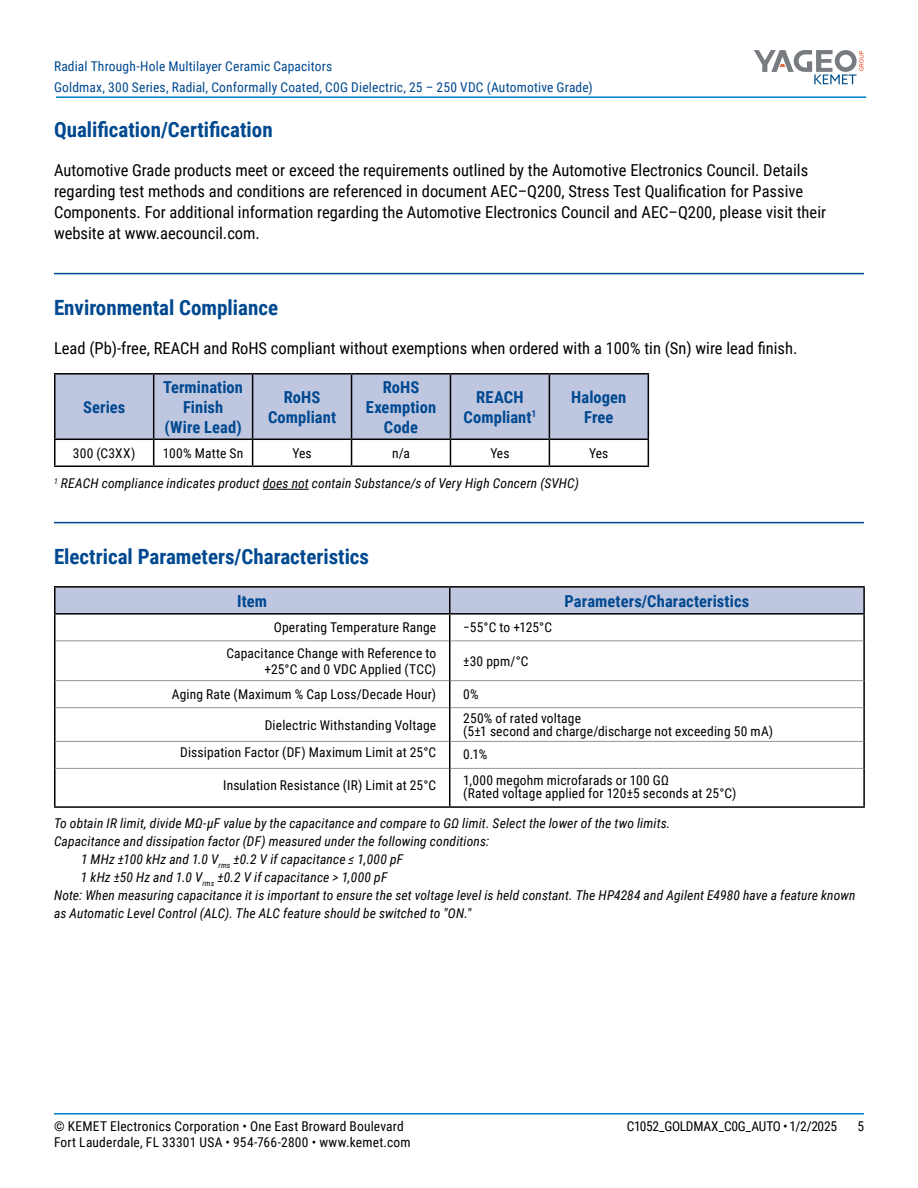
<style>
.page{position:relative;width:918px;height:1188px;background:#fff}
.page>*{position:absolute;margin:0;border:0;box-sizing:border-box;transform-origin:0 0}
.t1{font:700 21px "Roboto Condensed";color:#004990}
.t2{font:16.5px/21px "Roboto Condensed";color:#000}
.t3{font:700 16.5px/19.8px "Roboto Condensed";letter-spacing:.005em;color:#004990;text-align:center}
.t4{font:italic 13.5px "Roboto Condensed";letter-spacing:.01em;color:#000}
.t5{font:13.5px/13.5px "Roboto Condensed";letter-spacing:.015em;color:#000}
.t6{font:13.5px/21px "Roboto Condensed";letter-spacing:.01em;color:#004990}
.t7{font:13.5px "Roboto Condensed";letter-spacing:-.025em;color:#000}
</style>
<div class="page">
<hr style="left:54px;top:1113px;width:810px;height:2px;background:#007dc3">
<hr style="left:56px;top:96px;width:810px;height:2px;background:#007dc3">
<svg style="left:754px;top:50px;width:110px;height:34px"></svg>
<hr style="left:54px;top:273px;width:810px;height:1px;background:#004990">
<hr style="left:263px;top:489px;width:46px;height:1px;background:#000">
<hr style="left:54px;top:522px;width:810px;height:1px;background:#004990">
<hr style="left:54px;top:439px;width:100px;height:1px;background:#000">
<svg style="left:56px;top:375px;width:593px;height:91px"></svg>
<hr style="left:54px;top:373px;width:100px;height:2px;background:#000">
<hr style="left:54px;top:375px;width:2px;height:64px;background:#000">
<hr style="left:154px;top:373px;width:99px;height:2px;background:#000">
<hr style="left:253px;top:373px;width:99px;height:2px;background:#000">
<hr style="left:352px;top:373px;width:98px;height:2px;background:#000">
<hr style="left:450px;top:373px;width:99px;height:2px;background:#000">
<hr style="left:549px;top:373px;width:100px;height:2px;background:#000">
<hr style="left:54px;top:440px;width:2px;height:26px;background:#000">
<hr style="left:54px;top:466px;width:100px;height:1px;background:#000">
<hr style="left:154px;top:466px;width:99px;height:1px;background:#000">
<hr style="left:253px;top:466px;width:99px;height:1px;background:#000">
<hr style="left:352px;top:466px;width:98px;height:1px;background:#000">
<hr style="left:450px;top:466px;width:99px;height:1px;background:#000">
<hr style="left:549px;top:466px;width:100px;height:1px;background:#000">
<hr style="left:863px;top:615px;width:2px;height:26px;background:#000">
<hr style="left:863px;top:641px;width:2px;height:40px;background:#000">
<hr style="left:863px;top:681px;width:2px;height:27px;background:#000">
<hr style="left:863px;top:708px;width:2px;height:33px;background:#000">
<hr style="left:863px;top:741px;width:2px;height:27px;background:#000">
<hr style="left:863px;top:768px;width:2px;height:38px;background:#000">
<hr style="left:450px;top:806px;width:415px;height:2px;background:#000">
<hr style="left:56px;top:680px;width:393px;height:1px;background:#939598">
<hr style="left:450px;top:680px;width:413px;height:1px;background:#939598">
<hr style="left:56px;top:707px;width:393px;height:1px;background:#939598">
<hr style="left:450px;top:707px;width:413px;height:1px;background:#939598">
<hr style="left:56px;top:741px;width:393px;height:1px;background:#939598">
<hr style="left:450px;top:741px;width:413px;height:1px;background:#939598">
<hr style="left:56px;top:768px;width:393px;height:1px;background:#939598">
<hr style="left:450px;top:768px;width:413px;height:1px;background:#939598">
<hr style="left:54px;top:615px;width:2px;height:26px;background:#000">
<svg style="left:55px;top:588px;width:809px;height:53px"></svg>
<hr style="left:54px;top:641px;width:2px;height:40px;background:#000">
<hr style="left:449px;top:641px;width:1px;height:40px;background:#000">
<hr style="left:54px;top:681px;width:2px;height:27px;background:#000">
<svg style="left:449px;top:681px;width:1px;height:27px"></svg>
<hr style="left:54px;top:708px;width:2px;height:33px;background:#000">
<hr style="left:449px;top:708px;width:1px;height:33px;background:#000">
<hr style="left:54px;top:741px;width:2px;height:27px;background:#000">
<svg style="left:449px;top:741px;width:1px;height:27px"></svg>
<hr style="left:54px;top:768px;width:2px;height:38px;background:#000">
<hr style="left:449px;top:768px;width:1px;height:38px;background:#000">
<hr style="left:54px;top:806px;width:396px;height:2px;background:#000">
<hr style="left:54px;top:586px;width:396px;height:2px;background:#000">
<hr style="left:54px;top:588px;width:2px;height:25px;background:#000">
<hr style="left:450px;top:586px;width:415px;height:2px;background:#000">
<hr style="left:863px;top:588px;width:2px;height:25px;background:#000">
<hr style="left:54px;top:613px;width:396px;height:2px;background:#000">
<hr style="left:450px;top:613px;width:415px;height:2px;background:#000">
<p class="t6" style="left:54px;top:55px;width:540px">Radial Through-Hole Multilayer Ceramic Capacitors<br>Goldmax, 300 Series, Radial, Conformally Coated, C0G Dielectric, 25 – 250 VDC (Automotive Grade)</p>
<h1 class="t1" style="left:54px;top:115px;width:220px">Qualification/Certification</h1>
<p class="t2" style="left:54px;top:159px;width:774px">Automotive Grade products meet or exceed the requirements outlined by the Automotive Electronics Council. Details regarding test methods and conditions are referenced in document AEC–Q200, Stress Test Qualification for Passive Components. For additional information regarding the Automotive Electronics Council and AEC–Q200, please visit their website at www.aecouncil.com.</p>
<h1 class="t1" style="left:54px;top:293px;width:226px">Environmental Compliance</h1>
<p class="t2" style="left:54px;top:337px;width:745px">Lead (Pb)-free, REACH and RoHS compliant without exemptions when ordered with a 100% tin (Sn) wire lead finish.</p>
<p class="t3" style="left:83px;top:396px;width:44px">Series</p>
<p class="t3" style="left:163px;top:377px;width:81px">Termination<br>Finish (Wire Lead)</p>
<p class="t3" style="left:268px;top:386px;width:70px">RoHS<br>Compliant</p>
<p class="t3" style="left:366px;top:377px;width:72px">RoHS<br>Exemption<br>Code</p>
<p class="t3" style="left:464px;top:386px;width:74px">REACH<br>Compliant<sup>1</sup></p>
<p class="t3" style="left:571px;top:386px;width:57px">Halogen<br>Free</p>
<p class="t5" style="left:73px;top:446px;width:64px">300 (C3XX)</p>
<p class="t5" style="left:163px;top:446px;width:82px">100% Matte Sn</p>
<p class="t5" style="left:292px;top:446px;width:21px">Yes</p>
<p class="t5" style="left:392px;top:446px;width:19px">n/a</p>
<p class="t5" style="left:490px;top:446px;width:21px">Yes</p>
<p class="t5" style="left:589px;top:446px;width:21px">Yes</p>
<p class="t4" style="left:54px;top:474px;width:526px"><sup>1</sup> REACH compliance indicates product does not contain Substance/s of Very High Concern (SVHC)</p>
<h1 class="t1" style="left:54px;top:542px;width:317px">Electrical Parameters/Characteristics</h1>
<p class="t3" style="left:237px;top:590px;width:31px">Item</p>
<p class="t3" style="left:565px;top:590px;width:186px">Parameters/Characteristics</p>
<p class="t5" style="left:274px;top:620px;width:164px">Operating Temperature Range</p>
<p class="t5" style="left:463px;top:620px;width:90px">−55°C to +125°C</p>
<p class="t5" style="left:226px;top:644px;width:211px;line-height:16.2px;text-align:right">Capacitance Change with Reference to +25°C and 0 VDC Applied (TCC)</p>
<p class="t5" style="left:463px;top:654px;width:67px">±30 ppm/°C</p>
<p class="t5" style="left:172px;top:687px;width:266px">Aging Rate (Maximum % Cap Loss/Decade Hour)</p>
<p class="t5" style="left:463px;top:687px;width:17px">0%</p>
<p class="t5" style="left:265px;top:718px;width:173px">Dielectric Withstanding Voltage</p>
<p class="t5" style="left:463px;top:711px;width:311px">250% of rated voltage<br>(5±1 second and charge/discharge not exceeding 50 mA)</p>
<p class="t5" style="left:180px;top:745px;width:257px">Dissipation Factor (DF) Maximum Limit at 25°C</p>
<p class="t5" style="left:463px;top:747px;width:26px">0.1%</p>
<p class="t5" style="left:223px;top:778px;width:215px">Insulation Resistance (IR) Limit at 25°C</p>
<p class="t5" style="left:463px;top:773px;width:275px">1,000 megohm microfarads or 100 GΩ<br>(Rated voltage applied for 120±5 seconds at 25°C)</p>
<p class="t4" style="left:54px;top:814px;width:618px">To obtain IR limit, divide MΩ-µF value by the capacitance and compare to GΩ limit. Select the lower of the two limits.</p>
<p class="t4" style="left:54px;top:832px;width:437px">Capacitance and dissipation factor (DF) measured under the following conditions:</p>
<p class="t4" style="left:81px;top:850px;width:324px">1 MHz ±100 kHz and 1.0 V<sub>rms</sub> ±0.2 V if capacitance ≤ 1,000 pF</p>
<p class="t4" style="left:81px;top:868px;width:308px">1 kHz ±50 Hz and 1.0 V<sub>rms</sub> ±0.2 V if capacitance &gt; 1,000 pF</p>
<p class="t4" style="left:54px;top:886px;width:803px">Note: When measuring capacitance it is important to ensure the set voltage level is held constant. The HP4284 and Agilent E4980 have a feature known</p>
<p class="t4" style="left:54px;top:904px;width:419px">as Automatic Level Control (ALC). The ALC feature should be switched to "ON."</p>
<p class="t5" style="left:54px;top:1119px;width:351px">© KEMET Electronics Corporation • One East Broward Boulevard</p>
<p class="t7" style="left:627px;top:1116px;width:212px">C1052_GOLDMAX_C0G_AUTO • 1/2/2025</p>
<p class="t5" style="left:857px;top:1119px;width:8px">5</p>
<p class="t5" style="left:54px;top:1135px;width:358px">Fort Lauderdale, FL 33301 USA • 954-766-2800 • www.kemet.com</p>
</div>
